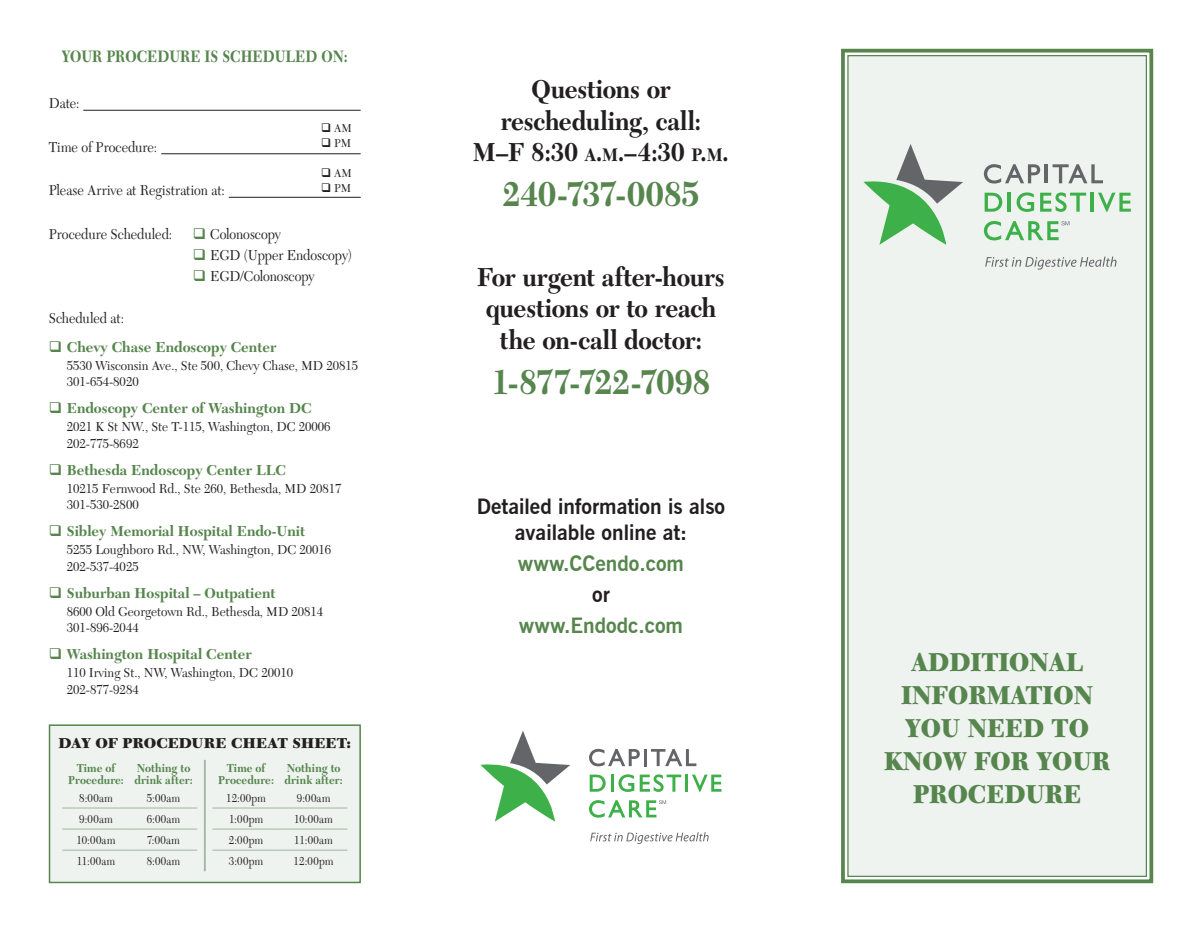
<style>
.page{position:relative;width:1202px;height:932px;background:#fff}
.page>*{position:absolute;margin:0;border:0;box-sizing:border-box;transform-origin:0 0}
.t1{font:700 36px "New Caledonia";letter-spacing:-.01em;color:#56854d;scale:.9 1}
.t2{font:700 27px/31.5px "New Caledonia";letter-spacing:-.01em;color:#231f20;text-align:center;scale:.9 1}
.t3{font:900 27px/33px "New Caledonia";color:#56854d;text-align:center;scale:.9 1}
.t4{font:700 21px/25.2px "News Gothic BT";color:#231f20;text-align:center}
.t5{font:700 21px "News Gothic BT";color:#56854d}
.t6{font:700 17.25px "New Caledonia";color:#56854d;scale:.82 1}
.t7{font:700 15px "New Caledonia";color:#56854d;scale:.95 1}
.t8{font:15px "New Caledonia";letter-spacing:-.005em;color:#231f20;scale:.9 1}
.t9{font:900 15px "New Caledonia";color:#231f20}
.t10{font:13.5px/16.5px "New Caledonia";color:#231f20;scale:.94 1}
.t11{font:12px "New Caledonia";letter-spacing:.02em;color:#231f20;scale:.9 1}
.t12{font:700 12px/12px "New Caledonia";letter-spacing:.01em;color:#56854d;text-align:center;scale:.9 1}
.t13{font:12px "New Caledonia";letter-spacing:.02em;color:#231f20;scale:.94 1}
.s1{color:#56854d}
.s2{font-size:18.9px}
.s3{font-style:inherit}
</style>
<div class="page">
<svg style="left:841px;top:48px;width:313px;height:836px;background:#e7eee7"></svg>
<hr style="left:83px;top:110px;width:278px;height:1px;background:#231f20">
<hr style="left:161px;top:153px;width:200px;height:1px;background:#231f20">
<hr style="left:229px;top:197px;width:132px;height:1px;background:#231f20">
<div style="left:50px;top:725px;width:310px;height:157px;background:#eef3ef"></div>
<hr style="left:204px;top:759px;width:2px;height:28px;background:#a4b6a1">
<hr style="left:204px;top:787px;width:2px;height:21px;background:#a4b6a1">
<hr style="left:204px;top:808px;width:2px;height:21px;background:#a4b6a1">
<hr style="left:204px;top:829px;width:2px;height:21px;background:#a4b6a1">
<hr style="left:204px;top:850px;width:2px;height:21px;background:#a4b6a1">
<hr style="left:62px;top:807px;width:68px;height:1px;background:#a4b6a1">
<hr style="left:130px;top:807px;width:67px;height:1px;background:#a4b6a1">
<hr style="left:62px;top:828px;width:68px;height:1px;background:#a4b6a1">
<hr style="left:130px;top:828px;width:67px;height:1px;background:#a4b6a1">
<hr style="left:62px;top:849px;width:68px;height:1px;background:#a4b6a1">
<hr style="left:130px;top:849px;width:67px;height:1px;background:#a4b6a1">
<hr style="left:212px;top:807px;width:68px;height:1px;background:#a4b6a1">
<hr style="left:280px;top:807px;width:67px;height:1px;background:#a4b6a1">
<hr style="left:212px;top:828px;width:68px;height:1px;background:#a4b6a1">
<hr style="left:280px;top:828px;width:67px;height:1px;background:#a4b6a1">
<hr style="left:212px;top:849px;width:68px;height:1px;background:#a4b6a1">
<hr style="left:280px;top:849px;width:67px;height:1px;background:#a4b6a1">
<div style="left:49px;top:724px;width:312px;height:159px;border:2px solid #56854d"></div>
<svg style="left:480px;top:731px;width:90px;height:90px"></svg>
<svg style="left:589px;top:748px;width:51px;height:18px"></svg>
<hr style="left:644px;top:749px;width:3px;height:17px;background:#646569">
<svg style="left:651px;top:749px;width:45px;height:17px"></svg>
<svg style="left:589px;top:774px;width:16px;height:17px"></svg>
<hr style="left:610px;top:774px;width:3px;height:17px;background:#3eb049">
<svg style="left:618px;top:774px;width:63px;height:18px"></svg>
<hr style="left:685px;top:774px;width:3px;height:17px;background:#3eb049">
<svg style="left:692px;top:774px;width:29px;height:17px"></svg>
<svg style="left:590px;top:832px;width:118px;height:12px"></svg>
<svg style="left:589px;top:800px;width:77px;height:17px"></svg>
<svg style="left:863px;top:144px;width:100px;height:101px;background:#b5d3b9"></svg>
<svg style="left:983px;top:163px;width:57px;height:20px"></svg>
<hr style="left:1044px;top:164px;width:4px;height:19px;background:#646569">
<svg style="left:1052px;top:164px;width:51px;height:19px"></svg>
<svg style="left:984px;top:193px;width:18px;height:19px"></svg>
<hr style="left:1007px;top:193px;width:4px;height:19px;background:#3eb049">
<svg style="left:1016px;top:192px;width:18px;height:20px"></svg>
<svg style="left:1040px;top:192px;width:46px;height:20px"></svg>
<hr style="left:1090px;top:193px;width:4px;height:19px;background:#3eb049">
<svg style="left:1098px;top:193px;width:32px;height:19px"></svg>
<svg style="left:985px;top:256px;width:131px;height:13px;background:#d1d5d3"></svg>
<svg style="left:983px;top:220px;width:86px;height:20px;background:#b5dcb9"></svg>
<p class="t6" style="left:62px;top:46px;width:350px">YOUR PROCEDURE IS SCHEDULED ON:</p>
<p class="t8" style="left:49px;top:95px;width:36px">Date:</p>
<p class="t8" style="left:49px;top:138px;width:122px">Time of Procedure:</p>
<p class="t8" style="left:49px;top:182px;width:197px">Please Arrive at Registration at:</p>
<p class="t8" style="left:49px;top:225px;width:139px">Procedure Scheduled:</p>
<p class="t8" style="left:193px;top:225px;width:99px"><span class="s1">❑</span> Colonoscopy</p>
<p class="t8" style="left:193px;top:246px;width:178px"><span class="s1">❑</span> EGD (Upper Endoscopy)</p>
<p class="t8" style="left:193px;top:267px;width:137px"><span class="s1">❑</span> EGD/Colonoscopy</p>
<p class="t8" style="left:49px;top:309px;width:85px">Scheduled at:</p>
<p class="t7" style="left:49px;top:338px;width:241px">❑ Chevy Chase Endoscopy Center</p>
<p class="t10" style="left:67px;top:357px;width:311px">5530 Wisconsin Ave., Ste 500, Chevy Chase, MD 20815<br>301-654-8020</p>
<p class="t7" style="left:49px;top:399px;width:278px">❑ Endoscopy Center of Washington DC</p>
<p class="t10" style="left:67px;top:418px;width:282px">2021 K St NW., Ste T-115, Washington, DC 20006<br>202-775-8692</p>
<p class="t7" style="left:49px;top:461px;width:251px">❑ Bethesda Endoscopy Center LLC</p>
<p class="t10" style="left:67px;top:480px;width:294px">10215 Fernwood Rd., Ste 260, Bethesda, MD 20817<br>301-530-2800</p>
<p class="t7" style="left:49px;top:522px;width:271px">❑ Sibley Memorial Hospital Endo-Unit</p>
<p class="t10" style="left:67px;top:541px;width:283px">5255 Loughboro Rd., NW, Washington, DC 20016<br>202-537-4025</p>
<p class="t7" style="left:49px;top:584px;width:240px">❑ Suburban Hospital – Outpatient</p>
<p class="t10" style="left:67px;top:603px;width:274px">8600 Old Georgetown Rd., Bethesda, MD 20814<br>301-896-2044</p>
<p class="t7" style="left:49px;top:645px;width:215px">❑ Washington Hospital Center</p>
<p class="t10" style="left:67px;top:664px;width:242px">110 Irving St., NW, Washington, DC 20010<br>202-877-9284</p>
<p class="t13" style="left:321px;top:121px;width:34px">❑ AM</p>
<p class="t13" style="left:321px;top:136px;width:33px">❑ PM</p>
<p class="t13" style="left:321px;top:166px;width:34px">❑ AM</p>
<p class="t13" style="left:321px;top:181px;width:33px">❑ PM</p>
<p class="t9" style="left:59px;top:733px;width:294px">DAY OF PROCEDURE CHEAT SHEET:</p>
<p class="t12" style="left:68px;top:762px;width:63px">Time of<br>Procedure:</p>
<p class="t12" style="left:134px;top:762px;width:66px;text-align:left">Nothing to drink after:</p>
<p class="t12" style="left:218px;top:762px;width:63px">Time of<br>Procedure:</p>
<p class="t12" style="left:284px;top:762px;width:66px;text-align:left">Nothing to drink after:</p>
<p class="t11" style="left:79px;top:791px;width:39px">8:00am</p>
<p class="t11" style="left:147px;top:791px;width:39px">5:00am</p>
<p class="t11" style="left:226px;top:791px;width:46px">12:00pm</p>
<p class="t11" style="left:297px;top:791px;width:39px">9:00am</p>
<p class="t11" style="left:79px;top:812px;width:39px">9:00am</p>
<p class="t11" style="left:147px;top:812px;width:39px">6:00am</p>
<p class="t11" style="left:229px;top:812px;width:39px">1:00pm</p>
<p class="t11" style="left:294px;top:812px;width:45px">10:00am</p>
<p class="t11" style="left:77px;top:833px;width:45px">10:00am</p>
<p class="t11" style="left:147px;top:833px;width:38px">7:00am</p>
<p class="t11" style="left:229px;top:833px;width:40px">2:00pm</p>
<p class="t11" style="left:294px;top:833px;width:44px">11:00am</p>
<p class="t11" style="left:77px;top:854px;width:44px">11:00am</p>
<p class="t11" style="left:147px;top:854px;width:39px">8:00am</p>
<p class="t11" style="left:229px;top:854px;width:40px">3:00pm</p>
<p class="t11" style="left:294px;top:854px;width:46px">12:00pm</p>
<h2 class="t2" style="left:473px;top:74px;width:286px">Questions or rescheduling, call:<br>M–F 8:30 <span class="s2">A</span><span class="s3">.</span><span class="s2">M</span><span class="s3">.</span>–4:30 <span class="s2">P</span><span class="s3">.</span><span class="s2">M</span><span class="s3">.</span></h2>
<h1 class="t1" style="left:502px;top:173px;width:220px">240-737-0085</h1>
<h2 class="t2" style="left:477px;top:261px;width:276px">For urgent after-hours questions or to reach the on-call doctor:</h2>
<h1 class="t1" style="left:491px;top:360px;width:245px">1-877-722-7098</h1>
<h3 class="t4" style="left:477px;top:494px;width:250px">Detailed information is also available online at:</h3>
<h3 class="t5" style="left:518px;top:550px;width:168px">www.CCendo.com</h3>
<h3 class="t4" style="left:592px;top:581px;width:19px">or</h3>
<h3 class="t5" style="left:519px;top:613px;width:166px">www.Endodc.com</h3>
<h2 class="t3" style="left:884px;top:646px;width:252px">ADDITIONAL<br>INFORMATION<br>YOU NEED TO<br>KNOW FOR YOUR<br>PROCEDURE</h2>
</div>
